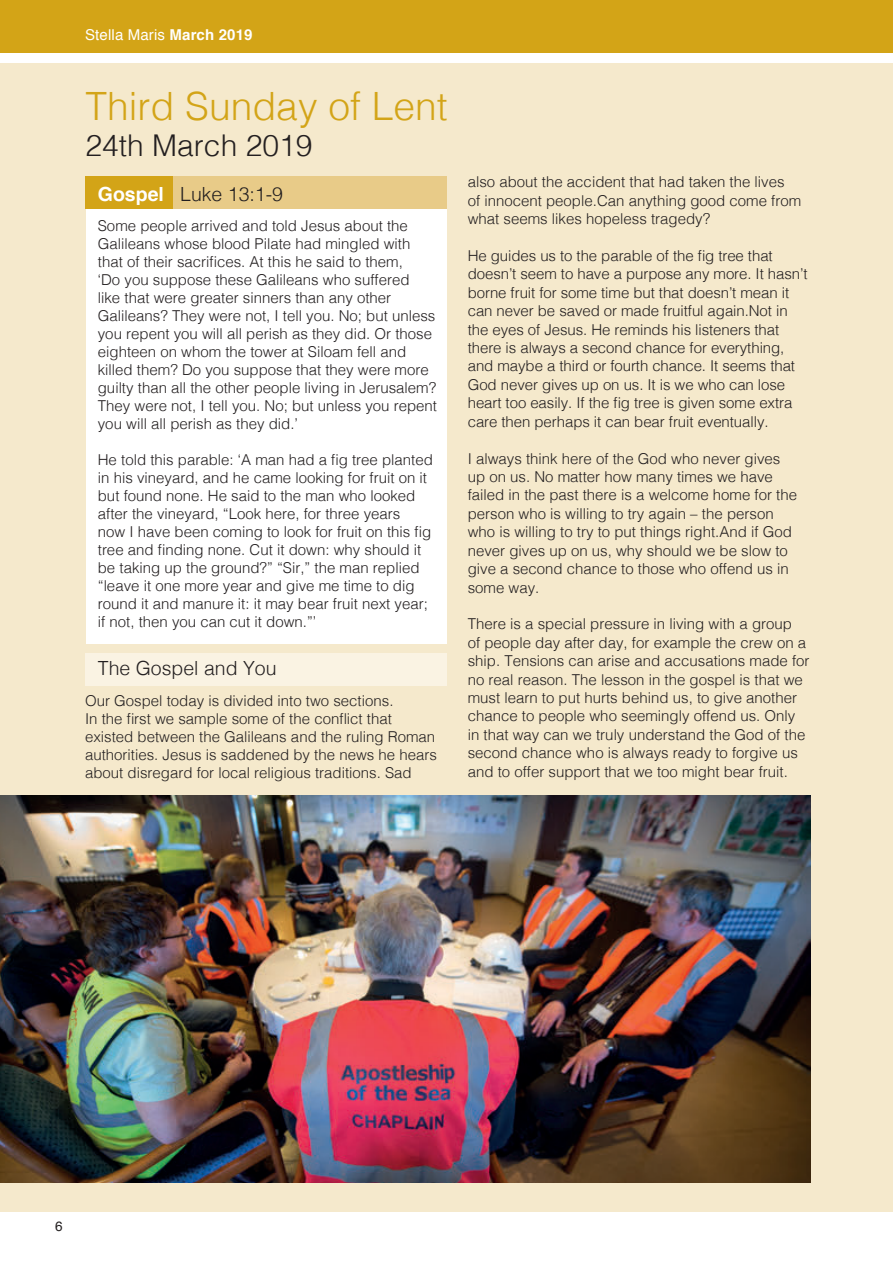
<style>
.page{position:relative;width:893px;height:1263px;background:#fff}
.page>*{position:absolute;margin:0;border:0;box-sizing:border-box;transform-origin:0 0}
.t1{font:300 39px "Helvetica";color:#d3a417}
.t2{font:300 30px "Helvetica";color:#231f20}
.t3{font:300 19.5px "Helvetica";color:#231f20}
.t4{font:300 15px/18.5px "Helvetica";color:#231f20}
.t5{font:15px "Helvetica";letter-spacing:.01em;color:#fff}
.t6{font:13.5px "Helvetica";color:#231f20}
.s1{font-weight:700}
.s2{font-weight:700;color:#fff}
</style>
<div class="page">
<div style="left:0;top:0;width:893px;height:53px;background:#d3a417"></div>
<div style="left:0;top:64px;width:893px;height:1148px;background:#f5e9cc"></div>
<div style="left:86px;top:176px;width:360px;height:468px;background:#fff"></div>
<img style="left:0;top:795px;width:810px;height:387px">
<div style="left:86px;top:176px;width:360px;height:33px;background:#e8cb88"></div>
<div style="left:86px;top:176px;width:87px;height:33px;background:#d3a417"></div>
<div style="left:85px;top:653px;width:361px;height:33px;background:#faf3e3"></div>
<p class="t5" style="left:85px;top:24px;width:169px">Stella Maris <span class="s1">March 2019</span></p>
<h1 class="t1" style="left:86px;top:73px;width:363px">Third Sunday of Lent</h1>
<h2 class="t2" style="left:86px;top:120px;width:228px">24th March 2019</h2>
<h3 class="t3" style="left:98px;top:177px;width:187px"><span class="s2">Gospel</span> Luke 13:1-9</h3>
<p class="t4" style="left:98px;top:216px;width:341px;line-height:18px">Some people arrived and told Jesus about the Galileans whose blood Pilate had mingled with that of their sacrifices. At this he said to them,<br>‘Do you suppose these Galileans who suffered<br>like that were greater sinners than any other Galileans? They were not, I tell you. No; but unless you repent you will all perish as they did. Or those eighteen on whom the tower at Siloam fell and killed them? Do you suppose that they were more guilty than all the other people living in Jerusalem?<br>They were not, I tell you. No; but unless you repent you will all perish as they did.’</p>
<p class="t4" style="left:98px;top:450px;width:337px;line-height:18px">He told this parable: ‘A man had a fig tree planted in his vineyard, and he came looking for fruit on it but found none. He said to the man who looked after the vineyard, “Look here, for three years<br>now I have been coming to look for fruit on this fig tree and finding none. Cut it down: why should it be taking up the ground?” “Sir,” the man replied “leave it one more year and give me time to dig round it and manure it: it may bear fruit next year; if not, then you can cut it down.”’</p>
<h3 class="t3" style="left:98px;top:652px;width:180px">The Gospel and You</h3>
<p class="t4" style="left:85px;top:691px;width:353px;line-height:18px">Our Gospel today is divided into two sections.<br>In the first we sample some of the conflict that existed between the Galileans and the ruling Roman authorities. Jesus is saddened by the news he hears about disregard for local religious traditions. Sad</p>
<p class="t4" style="left:468px;top:172px;width:335px">also about the accident that had taken the lives<br>of innocent people.Can anything good come from what seems likes hopeless tragedy?</p>
<p class="t4" style="left:468px;top:245px;width:341px">He guides us to the parable of the fig tree that doesn’t seem to have a purpose any more. It hasn’t borne fruit for some time but that doesn’t mean it can never be saved or made fruitful again.Not in the eyes of Jesus. He reminds his listeners that there is always a second chance for everything, and maybe a third or fourth chance. It seems that God never gives up on us. It is we who can lose heart too easily. If the fig tree is given some extra care then perhaps it can bear fruit eventually.</p>
<p class="t4" style="left:468px;top:448px;width:331px">I always think here of the God who never gives up on us. No matter how many times we have failed in the past there is a welcome home for the person who is willing to try again – the person who is willing to try to put things right.And if God never gives up on us, why should we be slow to give a second chance to those who offend us in some way.</p>
<p class="t4" style="left:468px;top:614px;width:343px">There is a special pressure in living with a group<br>of people day after day, for example the crew on a ship. Tensions can arise and accusations made for no real reason. The lesson in the gospel is that we must learn to put hurts behind us, to give another chance to people who seemingly offend us. Only in that way can we truly understand the God of the second chance who is always ready to forgive us and to offer support that we too might bear fruit.</p>
<p class="t6" style="left:55px;top:1215px;width:9px">6</p>
</div>
